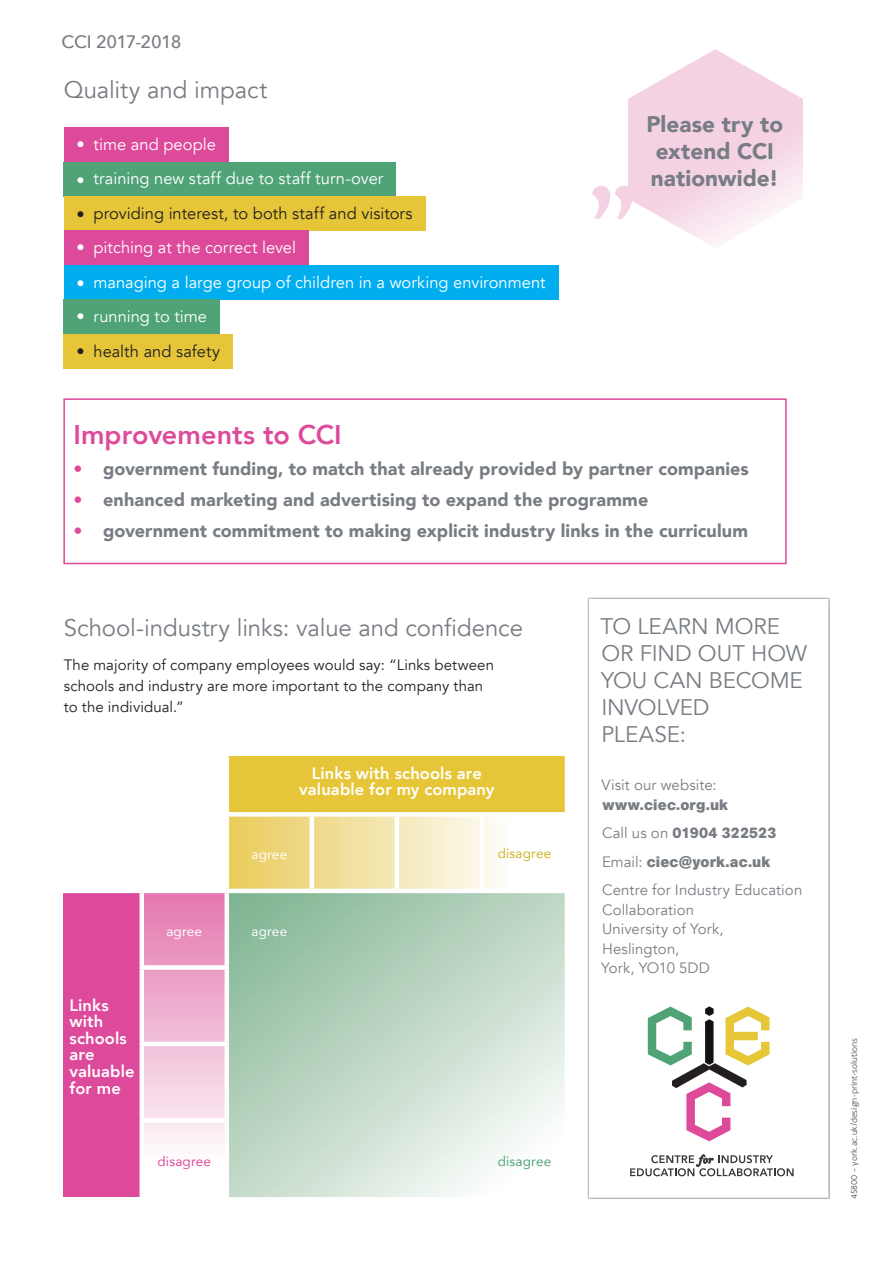
<style>
.page{position:relative;width:893px;height:1263px;background:#fff}
.page>*{position:absolute;margin:0;border:0;box-sizing:border-box;transform-origin:0 0}
.Body_copy{font:800 27px "Avenir";color:#de4a9b}
.TOC_Head{font:24px "Avenir";letter-spacing:-.005em;color:#787d83}
.Body_copy-2{font:24px "Avenir";letter-spacing:-.005em;color:#787d83}
.t1{font:22.5px/27px "Avenir";letter-spacing:-.005em;color:#787d83}
.TOC_Head-2{font:900 22.5px/27px "Avenir";letter-spacing:.005em;color:#787d83}
.Body_copy-3{font:900 18px "Avenir";letter-spacing:.005em;color:#787d83}
.Body_copy-4{font:500 18px "Avenir Next";letter-spacing:-.025em;color:#787d83}
.Body_copy-5{font:16.5px "Avenir";color:#fff}
.Body_copy-6{font:800 16.5px/16.5px "Avenir";letter-spacing:.01em;color:#fff;text-align:center}
.Body_copy-7{font:16.5px "Avenir";color:#231f20}
.Body_copy-8{font:15px/21px "Avenir";letter-spacing:.005em;color:#231f20}
.t2{font:15px/19.5px "Avenir";letter-spacing:.005em;color:#787d83}
.t3{font:700 15px/28.5px "AG Book Pro";letter-spacing:.01em;color:#787d83}
.Body_copy-9{font:13.5px "Avenir";letter-spacing:.015em;color:#fff}
.Body_copy-10{font:13.5px "Avenir";letter-spacing:.015em;color:#d2b429}
.Body_copy-11{font:13.5px "Avenir";letter-spacing:.015em;color:#de4a9b}
.Body_copy-12{font:13.5px "Avenir";letter-spacing:.015em;color:#4fa377}
.t4{font:9px "Monsal Gothic";color:#57585a}
.s1{font-weight:400;color:#de4a9b}
.s2{font-family:"Avenir";font-weight:400}
</style>
<div class="page">
<svg style="left:630px;top:1155px;width:164px;height:21px"></svg>
<svg style="left:648px;top:1006px;width:121px;height:135px"></svg>
<div style="left:227px;top:756px;width:340px;height:58px;background:#e6c638"></div>
<svg style="left:229px;top:817px;width:267px;height:72px;background:#f2e2a6"></svg>
<div style="left:64px;top:891px;width:78px;height:306px;background:#de4a9b"></div>
<svg style="left:144px;top:893px;width:81px;height:72px;background:#e789b9"></svg>
<svg style="left:229px;top:893px;width:336px;height:304px;background:#c2d9c8"></svg>
<div style="left:142px;top:967px;width:85px;height:77px;background:linear-gradient(to bottom,#ea9bc4,#f2c3da)"></div>
<div style="left:142px;top:1044px;width:85px;height:76px;background:linear-gradient(to bottom,#f2c4db,#f9e5ef)"></div>
<div style="left:142px;top:1120px;width:85px;height:77px;background:linear-gradient(to bottom,#faecf3,#fff)"></div>
<hr style="left:225px;top:756px;width:4px;height:56px;background:#fff">
<hr style="left:565px;top:756px;width:4px;height:56px;background:#fff">
<hr style="left:310px;top:817px;width:4px;height:72px;background:#fff">
<hr style="left:395px;top:817px;width:4px;height:72px;background:#fff">
<hr style="left:480px;top:817px;width:4px;height:72px;background:#fff">
<div style="left:225px;top:812px;width:87px;height:5px;background:#fff"></div>
<div style="left:312px;top:812px;width:85px;height:5px;background:#fff"></div>
<div style="left:397px;top:812px;width:85px;height:5px;background:#fff"></div>
<div style="left:482px;top:812px;width:87px;height:5px;background:#fff"></div>
<hr style="left:61px;top:889px;width:81px;height:4px;background:#fff">
<div style="left:140px;top:965px;width:89px;height:5px;background:#fff"></div>
<hr style="left:225px;top:970px;width:4px;height:72px;background:#fff">
<hr style="left:140px;top:1042px;width:89px;height:4px;background:#fff">
<hr style="left:225px;top:1046px;width:4px;height:72px;background:#fff">
<div style="left:140px;top:1118px;width:89px;height:5px;background:#fff"></div>
<hr style="left:225px;top:1123px;width:4px;height:74px;background:#fff">
<hr style="left:140px;top:893px;width:4px;height:72px;background:#fff">
<hr style="left:140px;top:970px;width:4px;height:72px;background:#fff">
<hr style="left:140px;top:1046px;width:4px;height:72px;background:#fff">
<hr style="left:140px;top:1123px;width:4px;height:74px;background:#fff">
<div style="left:64px;top:127px;width:165px;height:35px;background:#de4a9b"></div>
<div style="left:64px;top:162px;width:332px;height:34px;background:#4fa377"></div>
<div style="left:64px;top:196px;width:361px;height:35px;background:#e6c638"></div>
<div style="left:64px;top:231px;width:245px;height:34px;background:#de4a9b"></div>
<div style="left:64px;top:265px;width:494px;height:35px;background:#00aeef"></div>
<div style="left:64px;top:300px;width:156px;height:34px;background:#4fa377"></div>
<div style="left:64px;top:334px;width:169px;height:35px;background:#e6c638"></div>
<div style="left:63px;top:398px;width:724px;height:166px;border:2px solid #de4a9b"></div>
<svg style="left:592px;top:49px;width:211px;height:198px"></svg>
<p class="Body_copy-4" style="left:62px;top:26px;width:121px">CCI 2017-2018</p>
<p class="Body_copy-2" style="left:64px;top:76px;width:205px">Quality and impact</p>
<p class="Body_copy-5" style="left:77px;top:134px;width:141px">• time and people</p>
<p class="Body_copy-5" style="left:77px;top:169px;width:308px">• training new staff due to staff turn-over</p>
<p class="Body_copy-7" style="left:77px;top:203px;width:337px">• providing interest, to both staff and visitors</p>
<p class="Body_copy-5" style="left:77px;top:238px;width:221px">• pitching at the correct level</p>
<p class="Body_copy-5" style="left:77px;top:272px;width:471px">• managing a large group of children in a working environment</p>
<p class="Body_copy-5" style="left:77px;top:307px;width:132px">• running to time</p>
<p class="Body_copy-7" style="left:77px;top:341px;width:145px">• health and safety</p>
<p class="TOC_Head-2" style="left:647px;top:110px;width:138px">Please try to extend CCI nationwide!</p>
<p class="Body_copy" style="left:73px;top:413px;width:270px">Improvements to CCI</p>
<p class="Body_copy-3" style="left:73px;top:453px;width:677px"><span class="s1">•</span> government funding, to match that already provided by partner companies</p>
<p class="Body_copy-3" style="left:73px;top:484px;width:576px"><span class="s1">•</span> enhanced marketing and advertising to expand the programme</p>
<p class="Body_copy-3" style="left:73px;top:515px;width:676px"><span class="s1">•</span> government commitment to making explicit industry links in the curriculum</p>
<p class="TOC_Head" style="left:64px;top:613px;width:461px">School-industry links: value and confidence</p>
<p class="Body_copy-8" style="left:64px;top:654px;width:432px">The majority of company employees would say: “Links between schools and industry are more important to the company than to the individual.”</p>
<p class="Body_copy-6" style="left:299px;top:765px;width:197px">Links with schools are valuable for my company</p>
<p class="Body_copy-9" style="left:251px;top:844px;width:37px">agree</p>
<p class="Body_copy-10" style="left:498px;top:842px;width:55px">disagree</p>
<p class="Body_copy-6" style="left:70px;top:997px;width:67px;text-align:left">Links with schools are valuable for me</p>
<p class="Body_copy-9" style="left:166px;top:920px;width:37px">agree</p>
<p class="Body_copy-9" style="left:251px;top:920px;width:37px">agree</p>
<p class="Body_copy-11" style="left:158px;top:1150px;width:55px">disagree</p>
<p class="Body_copy-12" style="left:498px;top:1150px;width:55px">disagree</p>
<p class="t1" style="left:600px;top:613px;width:208px">TO LEARN MORE<br>OR FIND OUT HOW<br>YOU CAN BECOME<br>INVOLVED<br>PLEASE:</p>
<p class="t2" style="left:602px;top:776px;width:117px">Visit our website:</p>
<p class="t3" style="left:602px;top:790px;width:176px">www.ciec.org.uk<br><span class="s2">Call us on</span> 01904 322523<br><span class="s2">Email:</span> ciec@york.ac.uk</p>
<p class="t2" style="left:601px;top:881px;width:203px">Centre for Industry Education<br>Collaboration<br>University of York,<br>Heslington,<br>York, YO10 5DD</p>
<p class="t4" style="left:849px;top:1199px;width:163px;rotate:-90deg">45800 – york.ac.uk/design-print-solutions</p>
</div>
